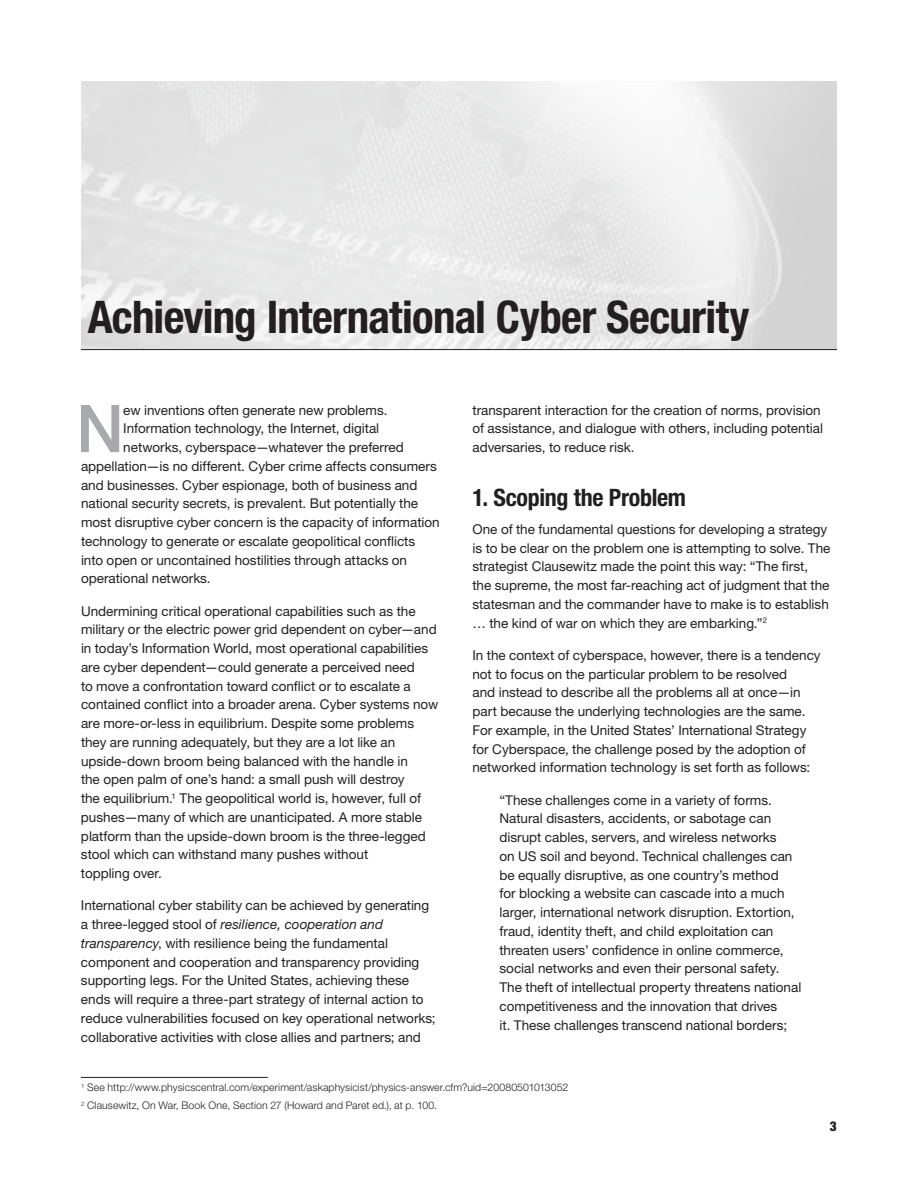
<style>
.page{position:relative;width:918px;height:1188px;background:#fff}
.page>*{position:absolute;margin:0;border:0;box-sizing:border-box;transform-origin:0 0}
.t1{font:500 66px "Helvetica Neue LT Std";color:#a8a9ad}
.t2{font:700 condensed 45px "Helvetica Neue LT Std";letter-spacing:-.015em;color:#231f20}
.t3{font:700 condensed 24px "Helvetica Neue LT Std";letter-spacing:-.01em;color:#231f20}
.t4{font:13.5px/18.8px "Helvetica Neue LT Std";color:#231f20}
.t5{font:900 condensed 13.5px "Helvetica Neue LT Std";color:#231f20}
.t6{font:300 10.5px/18px "Helvetica Neue LT Std";letter-spacing:.01em;color:#231f20}
.s1{font-style:italic}
</style>
<div class="page">
<hr style="left:81px;top:1077px;width:187px;height:1px;background:#231f20">
<hr style="left:81px;top:349px;width:756px;height:1px;background:#231f20">
<h2 class="t2" style="left:88px;top:290px;width:663px">Achieving International Cyber Security</h2>
<h1 class="t1" style="left:76px;top:389px;width:49px">N</h1>
<p class="t4" style="left:123px;top:400px;width:266px">ew inventions often generate new problems.</p>
<p class="t4" style="left:123px;top:419px;width:257px">Information technology, the Internet, digital</p>
<p class="t4" style="left:123px;top:438px;width:282px">networks, cyberspace—whatever the preferred</p>
<p class="t4" style="left:81px;top:457px;width:357px">appellation—is no different. Cyber crime affects consumers</p>
<p class="t4" style="left:81px;top:475px;width:338px">and businesses. Cyber espionage, both of business and</p>
<p class="t4" style="left:81px;top:494px;width:339px">national security secrets, is prevalent. But potentially the</p>
<p class="t4" style="left:81px;top:513px;width:360px">most disruptive cyber concern is the capacity of information</p>
<p class="t4" style="left:81px;top:532px;width:336px">technology to generate or escalate geopolitical conflicts</p>
<p class="t4" style="left:81px;top:550px;width:328px">into open or uncontained hostilities through attacks on</p>
<p class="t4" style="left:81px;top:569px;width:131px">operational networks.</p>
<p class="t4" style="left:81px;top:601px;width:359px">Undermining critical operational capabilities such as the military or the electric power grid dependent on cyber—and in today’s Information World, most operational capabilities are cyber dependent—could generate a perceived need<br>to move a confrontation toward conflict or to escalate a contained conflict into a broader arena. Cyber systems now are more-or-less in equilibrium. Despite some problems they are running adequately, but they are a lot like an upside-down broom being balanced with the handle in<br>the open palm of one’s hand: a small push will destroy<br>the equilibrium.<sup>1</sup> The geopolitical world is, however, full of pushes—many of which are unanticipated. A more stable platform than the upside-down broom is the three-legged stool which can withstand many pushes without<br>toppling over.</p>
<p class="t4" style="left:81px;top:896px;width:356px">International cyber stability can be achieved by generating a three-legged stool of <span class="s1">resilience, cooperation and transparency</span>, with resilience being the fundamental component and cooperation and transparency providing supporting legs. For the United States, achieving these ends will require a three-part strategy of internal action to reduce vulnerabilities focused on key operational networks; collaborative activities with close allies and partners; and</p>
<p class="t4" style="left:472px;top:400px;width:352px">transparent interaction for the creation of norms, provision of assistance, and dialogue with others, including potential adversaries, to reduce risk.</p>
<h3 class="t3" style="left:472px;top:483px;width:215px">1. Scoping the Problem</h3>
<p class="t4" style="left:472px;top:520px;width:360px">One of the fundamental questions for developing a strategy is to be clear on the problem one is attempting to solve. The strategist Clausewitz made the point this way: “The first,<br>the supreme, the most far-reaching act of judgment that the statesman and the commander have to make is to establish … the kind of war on which they are embarking.”<sup>2</sup></p>
<p class="t4" style="left:472px;top:646px;width:350px">In the context of cyberspace, however, there is a tendency not to focus on the particular problem to be resolved<br>and instead to describe all the problems all at once—in part because the underlying technologies are the same.<br>For example, in the United States’ International Strategy for Cyberspace, the challenge posed by the adoption of networked information technology is set forth as follows:</p>
<p class="t4" style="left:500px;top:790px;width:303px">“These challenges come in a variety of forms.<br>Natural disasters, accidents, or sabotage can disrupt cables, servers, and wireless networks<br>on US soil and beyond. Technical challenges can be equally disruptive, as one country’s method<br>for blocking a website can cascade into a much larger, international network disruption. Extortion, fraud, identity theft, and child exploitation can threaten users’ confidence in online commerce, social networks and even their personal safety.<br>The theft of intellectual property threatens national competitiveness and the innovation that drives<br>it. These challenges transcend national borders;</p>
<p class="t6" style="left:81px;top:1078px;width:489px"><sup>1</sup> See http://www.physicscentral.com/experiment/askaphysicist/physics-answer.cfm?uid=20080501013052<br><sup>2</sup> Clausewitz, On War, Book One, Section 27 (Howard and Paret ed.), at p. 100.</p>
<p class="t5" style="left:830px;top:1118px;width:9px">3</p>
</div>
